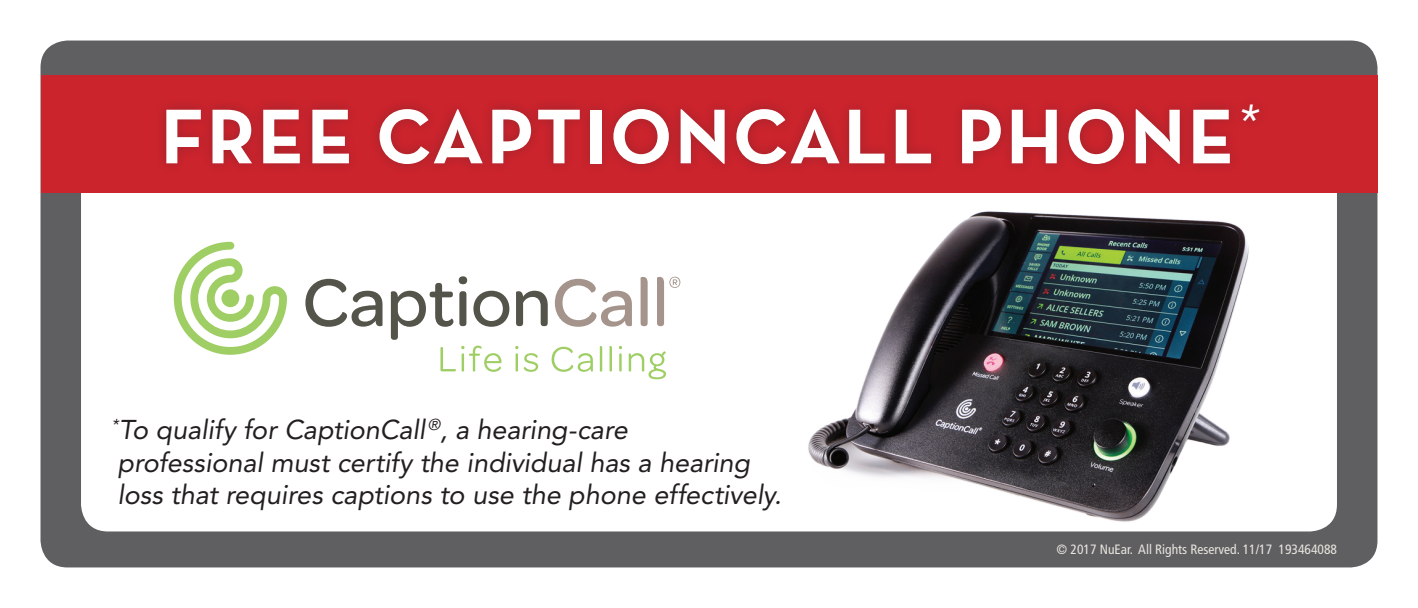
<style>
.page{position:relative;width:1418px;height:608px;background:#fff}
.page>*{position:absolute;margin:0;border:0;box-sizing:border-box;transform-origin:0 0}
.t1{font:78.75px "Neutraface Text Bold Alt";letter-spacing:.03em;color:#fff}
.t2{font:27px/32.4px "Avenir LT SLI Std Oblique";color:#231f20}
.t3{font:condensed 13.5px "Frutiger LT Std";color:#e9e5de}
</style>
<div class="page">
<div style="left:40px;top:40px;width:1337px;height:527px;background:#5f5f62;border-radius:27px"></div>
<div style="left:81px;top:90px;width:1255px;height:441px;background:#fff;border-radius:27px"></div>
<div style="left:40px;top:75px;width:1337px;height:117px;background:#cb242d"></div>
<div style="left:155px;top:94px;width:1115px;height:81px;background:#231f20;opacity:.25"></div>
<img style="left:788px;top:192px;width:480px;height:340px">
<svg style="left:305px;top:279px;width:77px;height:48px"></svg>
<svg style="left:516px;top:290px;width:32px;height:36px"></svg>
<svg style="left:555px;top:279px;width:77px;height:48px"></svg>
<svg style="left:640px;top:277px;width:7px;height:49px"></svg>
<svg style="left:174px;top:242px;width:113px;height:113px"></svg>
<div style="left:221px;top:289px;width:18px;height:18px;background:#9fce65;border-radius:50%"></div>
<svg style="left:391px;top:276px;width:118px;height:96px"></svg>
<hr style="left:515px;top:353px;width:3px;height:18px;background:#9fce65">
<svg style="left:524px;top:353px;width:14px;height:19px"></svg>
<svg style="left:551px;top:346px;width:42px;height:26px"></svg>
<svg style="left:600px;top:346px;width:2px;height:25px"></svg>
<svg style="left:609px;top:346px;width:3px;height:25px"></svg>
<svg style="left:619px;top:346px;width:3px;height:25px"></svg>
<svg style="left:629px;top:351px;width:37px;height:28px"></svg>
<svg style="left:657px;top:276px;width:23px;height:50px"></svg>
<h1 class="t1" style="left:161px;top:86px;width:1098px">FREE CAPTIONCALL PHONE<sup>*</sup></h1>
<p class="t2" style="left:112px;top:414px;width:671px"><sup>*</sup>To qualify for CaptionCall <sup>®</sup>, a hearing-care<br>professional must certify the individual has a hearing loss that requires captions to use the phone effectively.</p>
<p class="t3" style="left:1056px;top:541px;width:282px">© 2017 NuEar. All Rights Reserved. 11/17 193464088</p>
</div>
